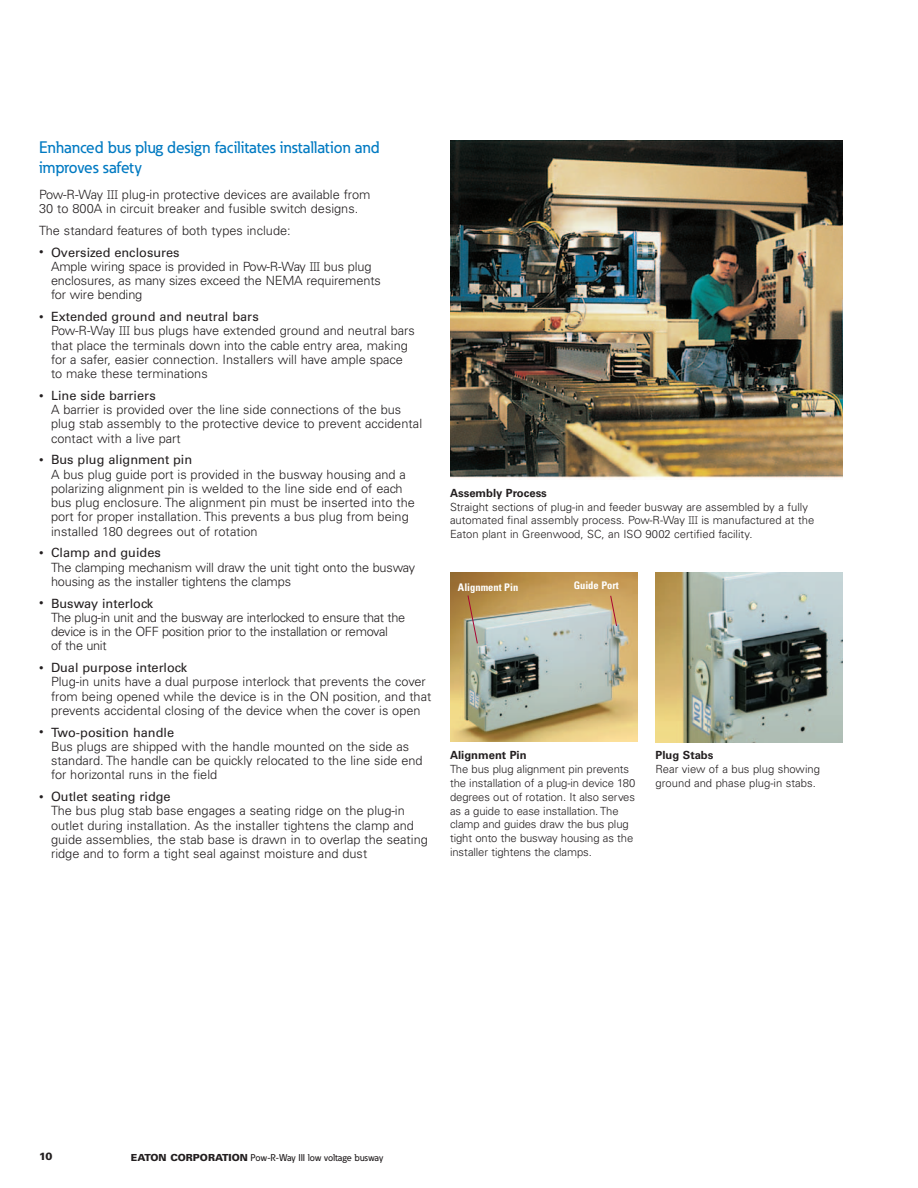
<style>
.page{position:relative;width:918px;height:1188px;background:#fff}
.page>*{position:absolute;margin:0;border:0;box-sizing:border-box;transform-origin:0 0}
.t1{font:500 16.5px/19.5px "Eaton";color:#007ac2}
.t2{font:300 12.75px/14.2px "Univers LT Std";color:#231f20}
.t3{font:300 12.75px/14.2px "Univers LT Std";letter-spacing:-.025em;color:#231f20}
.t4{font:300 11.25px/13.8px "Univers LT Std";letter-spacing:-.01em;color:#231f20}
.t5{font:700 11.25px "Univers LT Std";color:#231f20}
.t6{font:700 condensed 10.5px "Univers LT Std";color:#fff}
.t7{font:900 10.5px "Univers LT Std";color:#231f20}
.t8{font:500 9.75px "Eaton";letter-spacing:-.01em;color:#231f20}
.s1{font-family:"Rockwell"}
.s2{font-size:9px}
.s3{font-weight:400}
.s4{font-family:"Univers LT Std";font-weight:900}
</style>
<div class="page">
<img style="left:450px;top:140px;width:393px;height:338px">
<img style="left:656px;top:573px;width:187px;height:169px">
<img style="left:450px;top:573px;width:188px;height:169px">
<svg style="left:610px;top:595px;width:7px;height:32px"></svg>
<svg style="left:467px;top:595px;width:11px;height:49px"></svg>
<p class="t1" style="left:39px;top:137px;width:342px">Enhanced bus plug design facilitates installation and improves safety</p>
<p class="t2" style="left:39px;top:187px;width:333px">Pow-R-Way <span class="s1">III</span> plug-in protective devices are available from<br>30 to 800A in circuit breaker and fusible switch designs.</p>
<p class="t2" style="left:39px;top:223px;width:253px">The standard features of both types include:</p>
<p class="t2" style="left:51px;top:245px;width:331px;text-indent:-12px"><span class="s2">•</span> <span class="s3">Oversized enclosures<br></span>Ample wiring space is provided in Pow-R-Way <span class="s1">III</span> bus plug enclosures, as many sizes exceed the NEMA requirements for wire bending</p>
<p class="t2" style="left:51px;top:309px;width:365px;text-indent:-12px"><span class="s2">•</span> <span class="s3">Extended ground and neutral bars<br></span>Pow-R-Way <span class="s1">III</span> bus plugs have extended ground and neutral bars that place the terminals down into the cable entry area, making for a safer, easier connection. Installers will have ample space to make these terminations</p>
<p class="t2" style="left:51px;top:388px;width:373px;text-indent:-12px"><span class="s2">•</span> <span class="s3">Line side barriers<br></span>A barrier is provided over the line side connections of the bus plug stab assembly to the protective device to prevent accidental contact with a live part</p>
<p class="t2" style="left:51px;top:453px;width:365px;text-indent:-12px"><span class="s2">•</span> <span class="s3">Bus plug alignment pin<br></span>A bus plug guide port is provided in the busway housing and a polarizing alignment pin is welded to the line side end of each bus plug enclosure. The alignment pin must be inserted into the port for proper installation. This prevents a bus plug from being installed 180 degrees out of rotation</p>
<p class="t2" style="left:51px;top:546px;width:366px;text-indent:-12px"><span class="s2">•</span> <span class="s3">Clamp and guides<br></span>The clamping mechanism will draw the unit tight onto the busway housing as the installer tightens the clamps</p>
<p class="t3" style="left:51px;top:596px;width:356px;text-indent:-12px"><span class="s2">•</span> <span class="s3">Busway interlock<br></span>The plug-in unit and the busway are interlocked to ensure that the device is in the OFF position prior to the installation or removal<br>of the unit</p>
<p class="t2" style="left:51px;top:660px;width:382px;text-indent:-12px"><span class="s2">•</span> <span class="s3">Dual purpose interlock<br></span>Plug-in units have a dual purpose interlock that prevents the cover from being opened while the device is in the ON position, and that prevents accidental closing of the device when the cover is open</p>
<p class="t2" style="left:51px;top:725px;width:373px;text-indent:-12px"><span class="s2">•</span> <span class="s3">Two-position handle<br></span>Bus plugs are shipped with the handle mounted on the side as standard. The handle can be quickly relocated to the line side end for horizontal runs in the field</p>
<p class="t2" style="left:51px;top:789px;width:378px;text-indent:-12px"><span class="s2">•</span> <span class="s3">Outlet seating ridge<br></span>The bus plug stab base engages a seating ridge on the plug-in outlet during installation. As the installer tightens the clamp and guide assemblies, the stab base is drawn in to overlap the seating ridge and to form a tight seal against moisture and dust</p>
<p class="t5" style="left:450px;top:486px;width:98px">Assembly Process</p>
<p class="t4" style="left:450px;top:500px;width:366px">Straight sections of plug-in and feeder busway are assembled by a fully automated final assembly process. Pow-R-Way <span class="s1">III</span> is manufactured at the<br>Eaton plant in Greenwood, SC, an ISO 9002 certified facility.</p>
<p class="t6" style="left:458px;top:581px;width:62px">Alignment Pin</p>
<p class="t6" style="left:574px;top:579px;width:47px">Guide Port</p>
<p class="t5" style="left:450px;top:748px;width:78px">Alignment Pin</p>
<p class="t4" style="left:450px;top:762px;width:187px">The bus plug alignment pin prevents the installation of a plug-in device 180 degrees out of rotation. It also serves as a guide to ease installation. The clamp and guides draw the bus plug tight onto the busway housing as the installer tightens the clamps.</p>
<p class="t5" style="left:656px;top:749px;width:59px">Plug Stabs</p>
<p class="t4" style="left:656px;top:762px;width:166px">Rear view of a bus plug showing ground and phase plug-in stabs.</p>
<p class="t7" style="left:39px;top:1150px;width:15px">10</p>
<p class="t8" style="left:131px;top:1151px;width:251px"><span class="s4">EATON CORPORATION</span> Pow-R-Way III low voltage busway</p>
</div>
